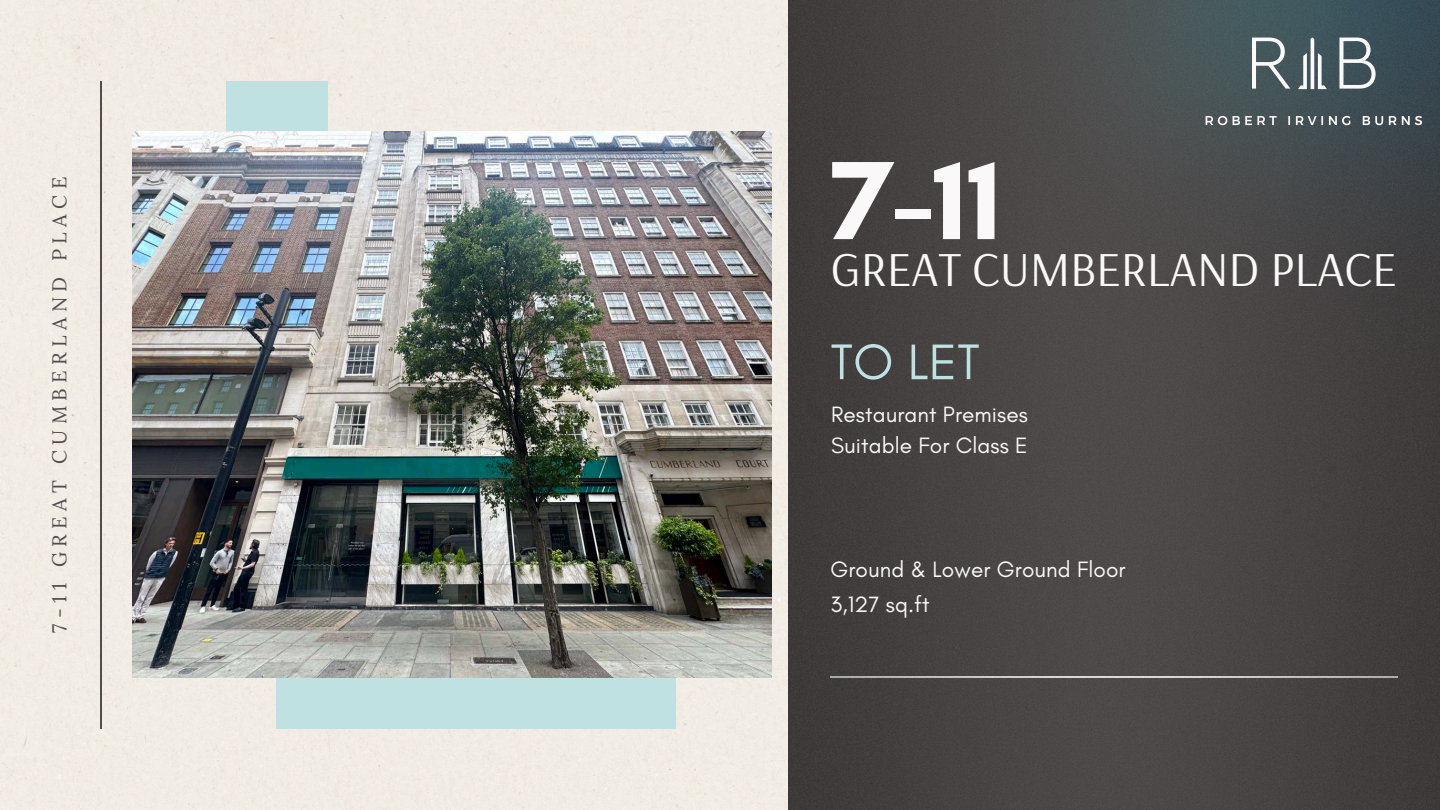
<style>
.page{position:relative;width:1440px;height:810px;background:#fff}
.page>*{position:absolute;margin:0;border:0;box-sizing:border-box;transform-origin:0 0}
.t1{font:700 113.4px "Glacial Indifference";color:#faf8f8}
.t2{font:51px "Glacial Indifference";color:#c0e1e1}
.t3{font:48.6px "Arsenal";letter-spacing:-.005em;color:#faf8f8}
.t4{font:22.6px/31.5px "Glacial Indifference";letter-spacing:.005em;color:#faf8f8}
.t5{font:20px "Lora";letter-spacing:.27em;color:#524c4c}
</style>
<div class="page">
<div style="left:0;top:0;width:789px;height:810px;background:#f1ece5"></div>
<div style="left:277px;top:132px;width:399px;height:597px;background:#c0e1e1"></div>
<div style="left:226px;top:81px;width:102px;height:102px;background:#c0e1e1"></div>
<hr style="left:101px;top:81px;width:1px;height:648px;background:#524c4c">
<div style="left:789px;top:0;width:651px;height:810px;background:#474242"></div>
<img style="left:952px;top:0;width:488px;height:393px">
<hr style="left:831px;top:676px;width:567px;height:2px;background:#faf8f8">
<img style="left:132px;top:132px;width:639px;height:546px">
<svg style="left:1206px;top:37px;width:216px;height:88px;background:#566569"></svg>
<h1 class="t5" style="left:46px;top:633px;width:457px;rotate:-90deg">7-11 GREAT CUMBERLAND PLACE</h1>
<h2 class="t1" style="left:831px;top:131px;width:172px">7-11</h2>
<p class="t3" style="left:831px;top:237px;width:568px">GREAT CUMBERLAND PLACE</p>
<p class="t2" style="left:831px;top:331px;width:151px">TO LET</p>
<p class="t4" style="left:831px;top:398px;width:198px">Restaurant Premises<br>Suitable For Class E</p>
<p class="t4" style="left:831px;top:553px;width:297px">Ground &amp; Lower Ground Floor</p>
<p class="t4" style="left:831px;top:589px;width:101px">3,127 sq.ft</p>
</div>
